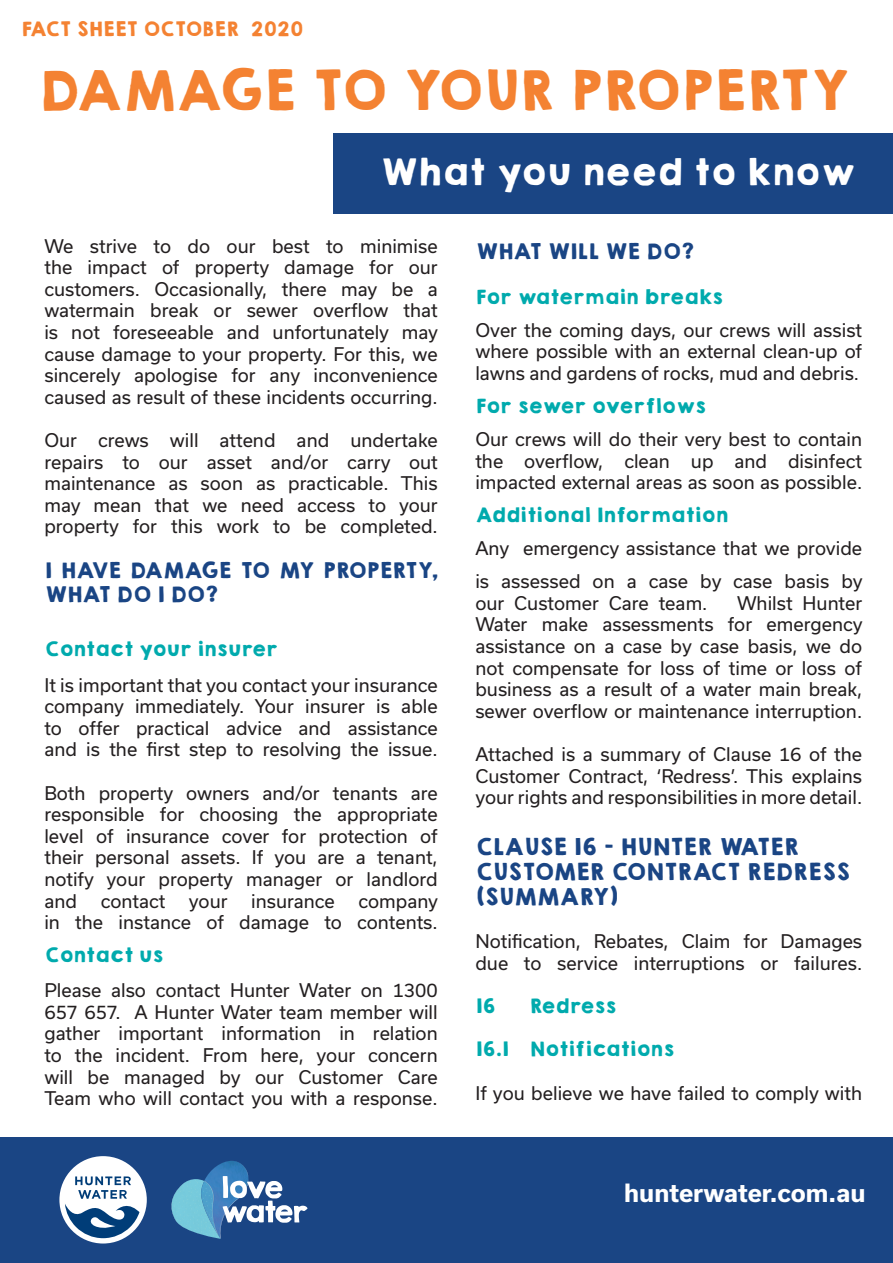
<style>
.page{position:relative;width:893px;height:1263px;background:#fff}
.page>*{position:absolute;margin:0;border:0;box-sizing:border-box;transform-origin:0 0}
.t1{font:49.5px "KGHAPPY Solid";color:#f48232}
.t2{font:33px "KGHAPPY Solid";color:#fff}
.t3{font:700 24px "Usual";color:#fff}
.t4{font:21px/25.2px "KGHAPPY Solid";color:#1a4584}
.t5{font:19.5px/23.4px "KGHAPPY Solid";color:#1a4584}
.t6{font:18px/21.6px "Usual";color:#231f20;text-align:justify}
.t7{font:18px "KGHAPPY Solid";color:#00aaad}
.t8{font:18px "KGHAPPY Solid";color:#f48232}
</style>
<div class="page">
<div style="left:0;top:1137px;width:893px;height:126px;background:#1a4584"></div>
<img style="left:205px;top:1161px;width:44px;height:65px">
<svg style="left:223px;top:1176px;width:84px;height:47px"></svg>
<img style="left:171px;top:1179px;width:50px;height:60px">
<img style="left:217px;top:1181px;width:2px;height:55px">
<svg style="left:172px;top:1180px;width:45px;height:57px"></svg>
<div style="left:59px;top:1156px;width:88px;height:87px;background:#fff;border-radius:50%"></div>
<svg style="left:65px;top:1176px;width:74px;height:62px"></svg>
<div style="left:334px;top:133px;width:559px;height:81px;background:#1a4584"></div>
<p class="t8" style="left:21px;top:15px;width:283px">FACT SHEET OCTOBER 2020</p>
<p class="t1" style="left:38px;top:52px;width:812px">DAMAGE TO YOUR PROPERTY</p>
<p class="t2" style="left:379px;top:146px;width:477px">What you need to know</p>
<p class="t6" style="left:44px;top:235px;width:395px">We strive to do our best to minimise the impact of property damage for our customers. Occasionally, there may be a watermain break or sewer overflow that is not foreseeable and unfortunately may cause damage to your property. For this, we sincerely apologise for any inconvenience caused as result of these incidents occurring.</p>
<p class="t6" style="left:44px;top:429px;width:395px">Our crews will attend and undertake repairs to our asset and/or carry out maintenance as soon as practicable. This may mean that we need access to your property for this work to be completed.</p>
<p class="t5" style="left:44px;top:559px;width:395px">I HAVE DAMAGE TO MY PROPERTY,<br>WHAT DO I DO?</p>
<p class="t7" style="left:44px;top:635px;width:235px">Contact your insurer</p>
<p class="t6" style="left:44px;top:674px;width:395px">It is important that you contact your insurance company immediately. Your insurer is able to offer practical advice and assistance and is the first step to resolving the issue.</p>
<p class="t6" style="left:44px;top:782px;width:395px">Both property owners and/or tenants are responsible for choosing the appropriate level of insurance cover for protection of their personal assets. If you are a tenant, notify your property manager or landlord and</p>
<p class="t6" style="left:101px;top:890px;width:66px">contact</p>
<p class="t6" style="left:189px;top:890px;width:40px">your</p>
<p class="t6" style="left:251px;top:890px;width:85px">insurance</p>
<p class="t6" style="left:44px;top:890px;width:395px;text-align:right">company<br>in the instance of damage to contents.</p>
<p class="t7" style="left:44px;top:941px;width:120px">Contact us</p>
<p class="t6" style="left:44px;top:980px;width:395px">Please also contact Hunter Water on 1300<br>657 657. A Hunter Water team member will gather important information in relation to the incident. From here, your concern will be managed by our Customer Care Team who will contact you with a response.</p>
<p class="t5" style="left:475px;top:239px;width:220px">WHAT WILL WE DO?</p>
<p class="t7" style="left:475px;top:283px;width:249px">For watermain breaks</p>
<p class="t6" style="left:475px;top:319px;width:388px">Over the coming days, our crews will assist where possible with an external clean-up of lawns and gardens of rocks, mud and debris.</p>
<p class="t7" style="left:475px;top:392px;width:232px">For sewer overflows</p>
<p class="t6" style="left:475px;top:428px;width:388px">Our crews will do their very best to contain the overflow, clean up and disinfect impacted external areas as soon as possible.</p>
<p class="t7" style="left:475px;top:501px;width:254px">Additional Information</p>
<p class="t6" style="left:475px;top:532px;width:389px;line-height:33px">Any emergency assistance that we provide is assessed on a case by case basis by</p>
<p class="t6" style="left:475px;top:592px;width:234px">our Customer Care team.</p>
<p class="t6" style="left:475px;top:592px;width:389px;text-indent:262px">Whilst Hunter Water make assessments for emergency assistance on a case by case basis, we do not compensate for loss of time or loss of business as a result of a water main break, sewer overflow or maintenance interruption.</p>
<p class="t6" style="left:475px;top:743px;width:388px">Attached is a summary of Clause 16 of the Customer Contract, ‘Redress’. This explains your rights and responsibilities in more detail.</p>
<p class="t4" style="left:475px;top:833px;width:376px">CLAUSE 16 – HUNTER WATER<br>CUSTOMER CONTRACT REDRESS (SUMMARY)</p>
<p class="t6" style="left:475px;top:931px;width:388px">Notification, Rebates, Claim for Damages due to service interruptions or failures.</p>
<p class="t7" style="left:475px;top:992px;width:21px">16</p>
<p class="t7" style="left:529px;top:992px;width:88px">Redress</p>
<p class="t7" style="left:475px;top:1035px;width:200px">16.1 Notifications</p>
<p class="t6" style="left:475px;top:1082px;width:388px">If you believe we have failed to comply with</p>
<p class="t3" style="left:624px;top:1179px;width:243px">hunterwater.com.au</p>
</div>
